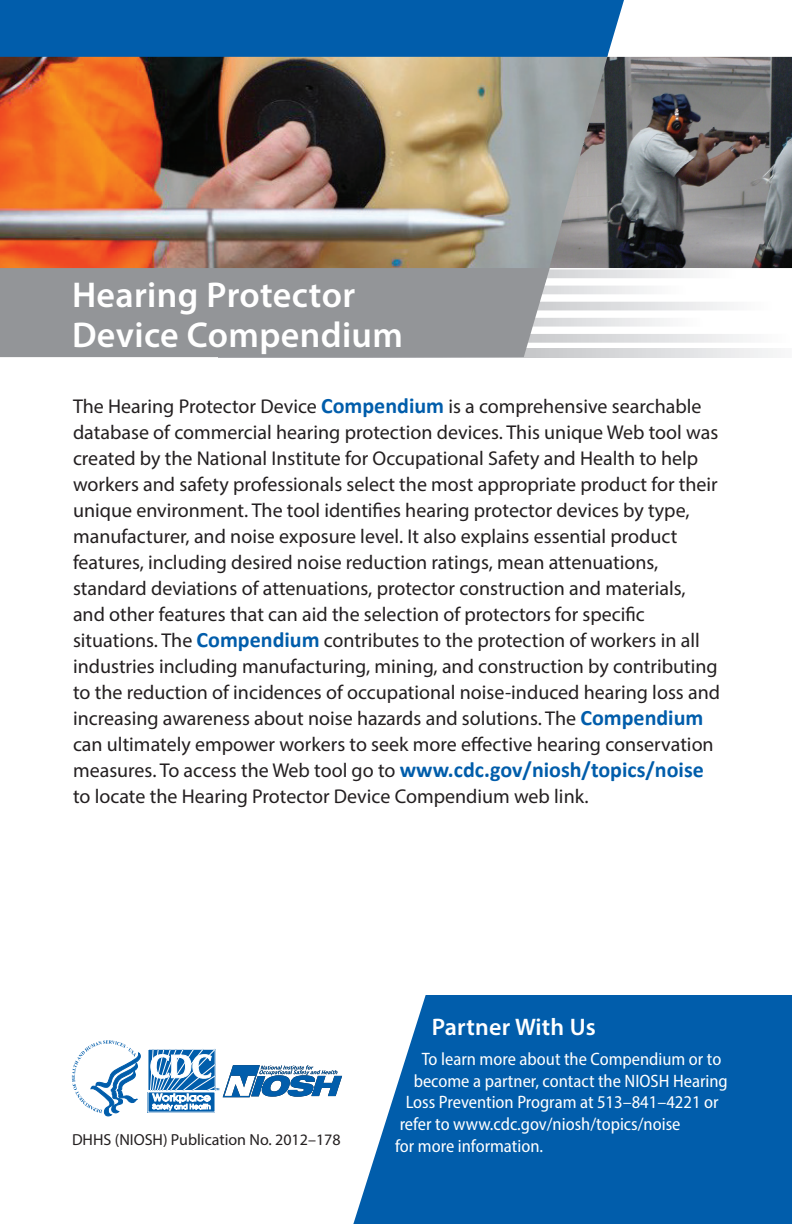
<style>
.page{position:relative;width:792px;height:1224px;background:#fff}
.page>*{position:absolute;margin:0;border:0;box-sizing:border-box;transform-origin:0 0}
.Heading_1{font:600 36px/40px "Myriad Pro";letter-spacing:.01em;color:#fff}
.Heading_2{font:600 24px "Myriad Pro";letter-spacing:.01em;color:#fff}
.Body_Text_1{font:20px/26px "Myriad Pro";color:#231f20}
.Body_Text_2{font:semi-condensed 18px "Myriad Pro";color:#fff}
.Body_Text_1-2{font:16px "Myriad Pro";color:#231f20}
.s1{font-family:"Calibri";font-weight:700;font-size:22px;color:#015dab}
</style>
<div class="page">
<img style="left:608px;top:57px;width:184px;height:211px">
<img style="left:0;top:57px;width:608px;height:211px">
<svg style="left:550px;top:269px;width:147px;height:9px"></svg>
<svg style="left:550px;top:286px;width:101px;height:8px"></svg>
<svg style="left:550px;top:302px;width:180px;height:8px"></svg>
<svg style="left:550px;top:318px;width:117px;height:9px"></svg>
<svg style="left:550px;top:334px;width:197px;height:9px"></svg>
<svg style="left:550px;top:348px;width:227px;height:9px;background:#dedfe1"></svg>
<div style="left:0;top:0;width:624px;height:57px;background:#015dab"></div>
<div style="left:0;top:268px;width:550px;height:89px;background:#939598"></div>
<svg style="left:353px;top:995px;width:439px;height:229px;background:#166ab1"></svg>
<svg style="left:72px;top:1040px;width:69px;height:76px"></svg>
<svg style="left:150px;top:1049px;width:192px;height:61px"></svg>
<p class="Heading_1" style="left:72px;top:274px;width:332px">Hearing Protector<br>Device Compendium</p>
<p class="Body_Text_1" style="left:73px;top:392px;width:649px">The Hearing Protector Device <span class="s1">Compendium</span> is a comprehensive searchable database of commercial hearing protection devices. This unique Web tool was created by the National Institute for Occupational Safety and Health to help workers and safety professionals select the most appropriate product for their unique environment. The tool identifies hearing protector devices by type, manufacturer, and noise exposure level. It also explains essential product features, including desired noise reduction ratings, mean attenuations, standard deviations of attenuations, protector construction and materials, and other features that can aid the selection of protectors for specific situations. The <span class="s1">Compendium</span> contributes to the protection of workers in all industries including manufacturing, mining, and construction by contributing to the reduction of incidences of occupational noise-induced hearing loss and increasing awareness about noise hazards and solutions. The <span class="s1">Compendium </span>can ultimately empower workers to seek more effective hearing conservation measures. To access the Web tool go to <span class="s1">www.cdc.gov/niosh/topics/noise </span>to locate the Hearing Protector Device Compendium web link.</p>
<p class="Body_Text_1-2" style="left:72px;top:1130px;width:270px">DHHS (NIOSH) Publication No. 2012–178</p>
<p class="Heading_2" style="left:432px;top:1011px;width:166px">Partner With Us</p>
<p class="Body_Text_2" style="left:422px;top:1048px;width:301px">To learn more about the Compendium or to</p>
<p class="Body_Text_2" style="left:414px;top:1070px;width:316px">become a partner, contact the NIOSH Hearing</p>
<p class="Body_Text_2" style="left:406px;top:1091px;width:314px">Loss Prevention Program at 513–841–4221 or</p>
<p class="Body_Text_2" style="left:400px;top:1113px;width:282px">refer to www.cdc.gov/niosh/topics/noise</p>
<p class="Body_Text_2" style="left:395px;top:1135px;width:149px">for more information.</p>
</div>
